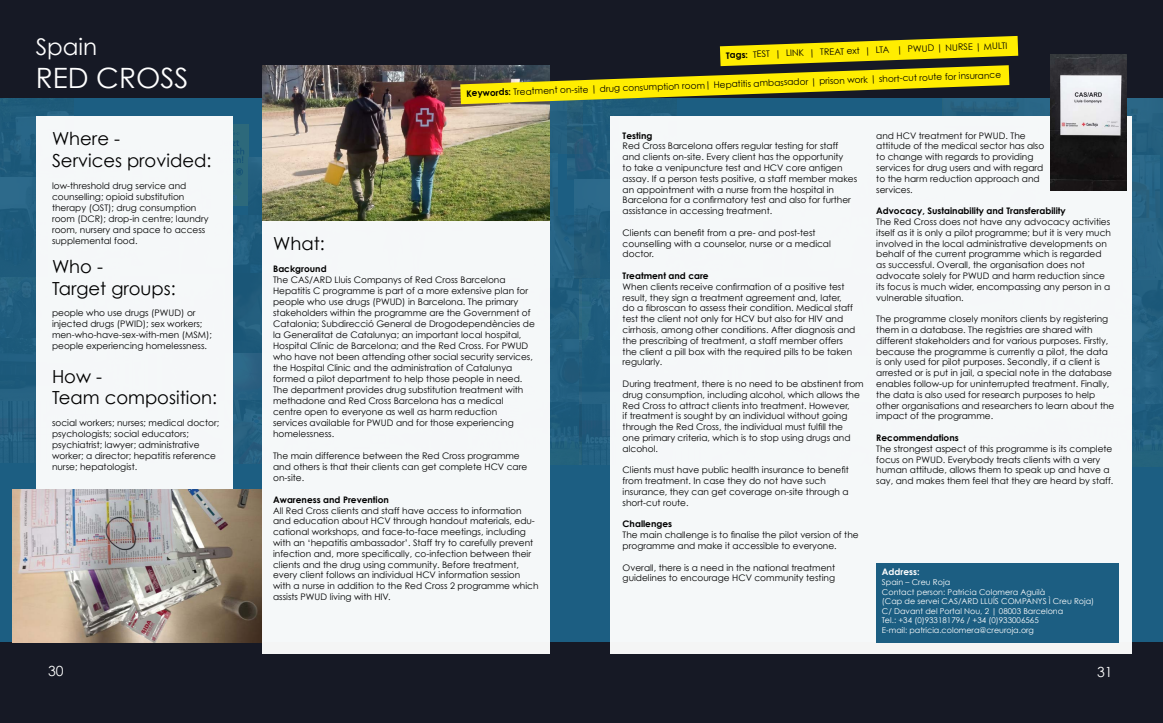
<style>
.page{position:relative;width:1163px;height:723px;background:#fff}
.page>*{position:absolute;margin:0;border:0;box-sizing:border-box;transform-origin:0 0}
.t1{font:28px "Century Gothic";color:#fff}
.t2{font:23px "Century Gothic";color:#fff}
.t3{font:18px/21.6px "Century Gothic";color:#000}
.t4{font:14px "Century Gothic";color:#fff}
.t5{font:9px/10.8px "Century Gothic";color:#000}
.t6{font:700 9px "Century Gothic";color:#000}
.t7{font:700 9px "Century Gothic";color:#fff}
.t8{font:8px/9.6px "Century Gothic";color:#fff}
.s1{font-weight:700}
</style>
<div class="page">
<div style="left:0;top:96px;width:1162px;height:547px;background:#1c5e82"></div>
<div style="left:210px;top:124px;width:39px;height:82px;background:#2d697b"></div>
<svg style="left:232px;top:130px;width:12px;height:33px"></svg>
<div style="left:236px;top:168px;width:7px;height:7px;border:1px solid #000;border-radius:50%"></div>
<svg style="left:232px;top:169px;width:9px;height:6px"></svg>
<svg style="left:232px;top:181px;width:8px;height:19px"></svg>
<img style="left:249px;top:157px;width:13px;height:49px">
<img style="left:232px;top:215px;width:30px;height:58px">
<img style="left:0;top:277px;width:36px;height:186px">
<img style="left:549px;top:278px;width:30px;height:123px">
<img style="left:549px;top:104px;width:18px;height:50px">
<img style="left:549px;top:215px;width:25px;height:63px">
<img style="left:549px;top:153px;width:8px;height:62px">
<img style="left:232px;top:273px;width:30px;height:128px">
<img style="left:0;top:97px;width:74px;height:81px">
<img style="left:232px;top:401px;width:346px;height:63px">
<img style="left:0;top:178px;width:36px;height:44px">
<img style="left:579px;top:279px;width:30px;height:186px">
<img style="left:1131px;top:280px;width:31px;height:124px">
<img style="left:942px;top:97px;width:220px;height:59px">
<div style="left:1131px;top:218px;width:31px;height:62px;background:#276485"></div>
<img style="left:1131px;top:155px;width:28px;height:63px">
<img style="left:567px;top:104px;width:104px;height:76px">
<img style="left:1131px;top:404px;width:29px;height:63px">
<img style="left:574px;top:180px;width:35px;height:99px">
<div style="left:0;top:643px;width:1162px;height:80px;background:#161925"></div>
<div style="left:0;top:0;width:1162px;height:97px;background:#161925"></div>
<div style="left:36px;top:116px;width:196px;height:373px;background:#f5f8f9"></div>
<img style="left:13px;top:489px;width:249px;height:154px">
<img style="left:262px;top:65px;width:287px;height:156px">
<div style="left:262px;top:221px;width:287px;height:432px;background:#f5f8f9"></div>
<div style="left:609px;top:116px;width:522px;height:537px;background:#f5f8f9"></div>
<svg style="left:460px;top:36px;width:558px;height:68px"></svg>
<div style="left:876px;top:563px;width:242px;height:80px;background:#1c5e82"></div>
<img style="left:1050px;top:55px;width:75px;height:136px">
<h2 class="t2" style="left:36px;top:33px;width:63px">Spain</h2>
<h1 class="t1" style="left:36px;top:61px;width:154px">RED CROSS</h1>
<h3 class="t3" style="left:52px;top:128px;width:161px">Where -<br>Services provided:</h3>
<p class="t5" style="left:52px;top:180px;width:158px">low-threshold drug service and counselling; opioid substitution therapy (OST); drug consumption room (DCR); drop-in centre; laundry room, nursery and space to access supplemental food.</p>
<h3 class="t3" style="left:52px;top:255px;width:125px">Who -<br>Target groups:</h3>
<p class="t5" style="left:52px;top:307px;width:161px">people who use drugs (PWUD) or injected drugs (PWID); sex workers; men-who-have-sex-with-men (MSM); people experiencing homelessness.</p>
<h3 class="t3" style="left:52px;top:365px;width:167px">How -<br>Team composition:</h3>
<p class="t5" style="left:52px;top:417px;width:169px">social workers; nurses; medical doctor; psychologists; social educators; psychiatrist; lawyer; administrative worker; a director; hepatitis reference nurse; hepatologist.</p>
<p class="t5" style="left:725px;top:50px;width:283px;rotate:-2deg"><span class="s1">Tags:</span> TEST | LINK | TREAT ext | LTA | PWUD | NURSE | MULTI</p>
<p class="t5" style="left:466px;top:88px;width:536px;rotate:-2deg"><span class="s1">Keywords:</span> Treatment on-site | drug consumption room| Hepatitis ambassador | prison work | short-cut route for insurance</p>
<h3 class="t3" style="left:273px;top:232px;width:53px">What:</h3>
<p class="t6" style="left:273px;top:263px;width:55px">Background</p>
<p class="t5" style="left:273px;top:274px;width:263px">The CAS/ARD Lluis Companys of Red Cross Barcelona Hepatitis C programme is part of a more extensive plan for people who use drugs (PWUD) in Barcelona. The primary stakeholders within the programme are the Government of Catalonia; Subdirecció General de Drogodependències de la Generalitat de Catalunya; an important local hospital, Hospital Clínic de Barcelona; and the Red Cross. For PWUD who have not been attending other social security services, the Hospital Clinic and the administration of Catalunya formed a pilot department to help those people in need.<br>The department provides drug substitution treatment with methadone and Red Cross Barcelona has a medical<br>centre open to everyone as well as harm reduction<br>services available for PWUD and for those experiencing homelessness.</p>
<p class="t5" style="left:273px;top:450px;width:255px">The main difference between the Red Cross programme and others is that their clients can get complete HCV care on-site.</p>
<p class="t6" style="left:273px;top:494px;width:117px">Awareness and Prevention</p>
<p class="t5" style="left:273px;top:505px;width:267px">All Red Cross clients and staff have access to information and education about HCV through handout materials, edu&shy;cational workshops, and face-to-face meetings, including with an ‘hepatitis ambassador’. Staff try to carefully prevent infection and, more specifically, co-infection between their clients and the drug using community. Before treatment, every client follows an individual HCV information session with a nurse in addition to the Red Cross 2 programme which assists PWUD living with HIV.</p>
<p class="t6" style="left:622px;top:130px;width:31px">Testing</p>
<p class="t5" style="left:622px;top:141px;width:236px">Red Cross Barcelona offers regular testing for staff and clients on-site. Every client has the opportunity<br>to take a venipuncture test and HCV core antigen assay. If a person tests positive, a staff member makes an appointment with a nurse from the hospital in Barcelona for a confirmatory test and also for further assistance in accessing treatment.</p>
<p class="t5" style="left:622px;top:227px;width:210px">Clients can benefit from a pre- and post-test counselling with a counselor, nurse or a medical doctor.</p>
<p class="t6" style="left:622px;top:270px;width:88px">Treatment and care</p>
<p class="t5" style="left:622px;top:281px;width:234px">When clients receive confirmation of a positive test result, they sign a treatment agreement and, later, do a fibroscan to assess their condition. Medical staff test the client not only for HCV but also for HIV and cirrhosis, among other conditions. After diagnosis and the prescribing of treatment, a staff member offers the client a pill box with the required pills to be taken regularly.</p>
<p class="t5" style="left:622px;top:378px;width:242px">During treatment, there is no need to be abstinent from drug consumption, including alcohol, which allows the Red Cross to attract clients into treatment. However,<br>if treatment is sought by an individual without going through the Red Cross, the individual must fulfill the<br>one primary criteria, which is to stop using drugs and alcohol.</p>
<p class="t5" style="left:622px;top:465px;width:228px">Clients must have public health insurance to benefit from treatment. In case they do not have such insurance, they can get coverage on-site through a short-cut route.</p>
<p class="t6" style="left:622px;top:518px;width:51px">Challenges</p>
<p class="t5" style="left:622px;top:529px;width:237px">The main challenge is to finalise the pilot version of the programme and make it accessible to everyone.</p>
<p class="t5" style="left:622px;top:562px;width:214px">Overall, there is a need in the national treatment guidelines to encourage HCV community testing</p>
<p class="t5" style="left:876px;top:130px;width:169px">and HCV treatment for PWUD. The attitude of the medical sector has also to change with regards to providing services for drug users and with regard to the harm reduction approach and services.</p>
<p class="t6" style="left:876px;top:205px;width:191px">Advocacy, Sustainability and Transferability</p>
<p class="t5" style="left:876px;top:216px;width:236px">The Red Cross does not have any advocacy activities itself as it is only a pilot programme; but it is very much involved in the local administrative developments on behalf of the current programme which is regarded as successful. Overall, the organisation does not advocate solely for PWUD and harm reduction since its focus is much wider, encompassing any person in a vulnerable situation.</p>
<p class="t5" style="left:876px;top:313px;width:239px">The programme closely monitors clients by registering them in a database. The registries are shared with different stakeholders and for various purposes. Firstly, because the programme is currently a pilot, the data is only used for pilot purposes. Secondly, if a client is arrested or is put in jail, a special note in the database enables follow-up for uninterrupted treatment. Finally, the data is also used for research purposes to help other organisations and researchers to learn about the impact of the programme.</p>
<p class="t6" style="left:876px;top:432px;width:84px">Recommendations</p>
<p class="t5" style="left:876px;top:443px;width:239px">The strongest aspect of this programme is its complete focus on PWUD. Everybody treats clients with a very human attitude, allows them to speak up and have a say, and makes them feel that they are heard by staff.</p>
<p class="t7" style="left:881px;top:566px;width:39px">Address:</p>
<p class="t8" style="left:881px;top:577px;width:214px">Spain – Creu Roja<br>Contact person: Patricia Colomera Aguilà<br>(Cap de servei CAS/ARD LLUÍS COMPANYS Ì Creu Roja)<br>C/ Davant del Portal Nou, 2 | 08003 Barcelona<br>Tel.: +34 (0)933181796 / +34 (0)933006565<br>E-mail: patricia.colomera@creuroja.org</p>
<h3 class="t4" style="left:48px;top:662px;width:17px">30</h3>
<h3 class="t4" style="left:1096px;top:663px;width:17px">31</h3>
</div>
